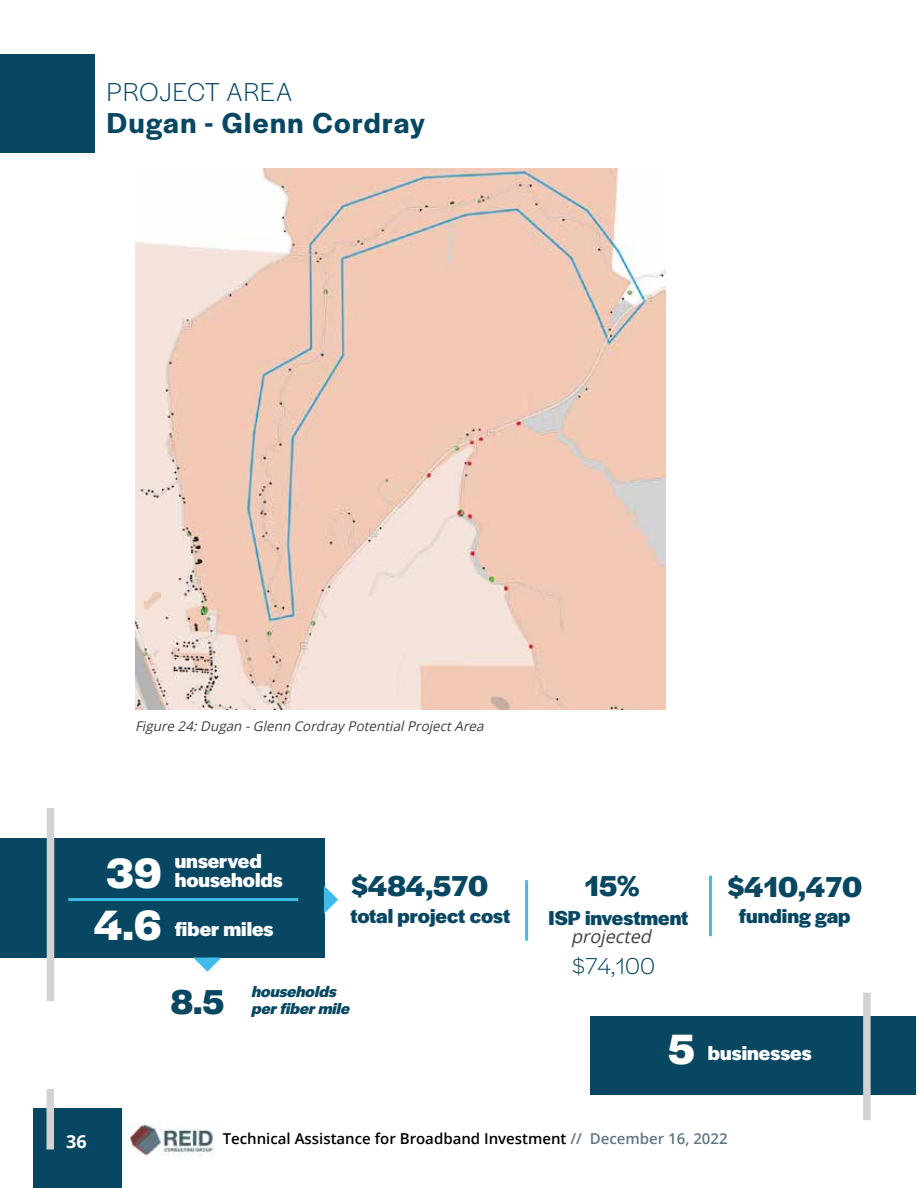
<style>
.page{position:relative;width:918px;height:1188px;background:#fff}
.page>*{position:absolute;margin:0;border:0;box-sizing:border-box;transform-origin:0 0}
.t1{font:700 44.1px "Halyard Display";color:#fff}
.t2{font:700 30px "Halyard Display";color:#074761}
.t3{font:600 30px "Halyard Display";letter-spacing:.05em;color:#074761}
.t4{font:300 27px "Halyard Display";letter-spacing:.04em;color:#074761}
.t5{font:300 24px "Halyard Display";color:#074761}
.t6{font:700 21px/19.5px "Halyard Display";color:#fff}
.t7{font:700 21px "Halyard Display";color:#074761}
.t8{font:italic 18px "Open Sans";color:#414042}
.t9{font:700 18px "Open Sans";color:#fff}
.t10{font:italic 700 16.5px/16.5px "Halyard Display";color:#074761}
.t11{font:600 15px "Open Sans";color:#000}
.t12{font:italic 13.5px "Open Sans";color:#414042}
.s1{font-size:44.1px}
.s2{font-style:normal;font-size:36px}
.s3{color:#617785}
</style>
<div class="page">
<div style="left:33px;top:1108px;width:89px;height:80px;background:#074761"></div>
<div style="left:46px;top:1089px;width:8px;height:60px;background:#d1d3d4"></div>
<img style="left:129px;top:1122px;width:85px;height:34px">
<div style="left:0;top:54px;width:94px;height:98px;background:#074761"></div>
<img style="left:135px;top:168px;width:530px;height:541px">
<div style="left:0;top:839px;width:324px;height:119px;background:#074761"></div>
<hr style="left:525px;top:880px;width:3px;height:61px;background:#3fbcea">
<hr style="left:709px;top:876px;width:3px;height:60px;background:#3fbcea">
<div style="left:47px;top:808px;width:7px;height:193px;background:#d1d3d4"></div>
<svg style="left:324px;top:886px;width:14px;height:28px"></svg>
<hr style="left:68px;top:898px;width:230px;height:3px;background:#3fbcea">
<div style="left:590px;top:1016px;width:326px;height:79px;background:#074761"></div>
<div style="left:863px;top:993px;width:8px;height:127px;background:#d1d3d4"></div>
<svg style="left:193px;top:957px;width:28px;height:15px"></svg>
<h3 class="t4" style="left:107px;top:73px;width:187px">PROJECT AREA</h3>
<h2 class="t3" style="left:107px;top:102px;width:319px">Dugan - Glenn Cordray</h2>
<p class="t12" style="left:135px;top:717px;width:354px">Figure 24:Dugan -Glenn Cordray PotentialProjectArea</p>
<h3 class="t6" style="left:175px;top:850px;width:110px">unserved households</h3>
<h3 class="t6" style="left:94px;top:919px;width:181px"><span class="s1">4.6</span> fiber miles</h3>
<h1 class="t1" style="left:106px;top:842px;width:57px">39</h1>
<h2 class="t2" style="left:352px;top:865px;width:138px">$484,570</h2>
<h3 class="t7" style="left:351px;top:901px;width:161px">total project cost</h3>
<p class="t10" style="left:251px;top:983px;width:104px;text-indent:-80px"><span class="s2">8 . 5</span> households perfibermile</p>
<h2 class="t2" style="left:585px;top:865px;width:56px">15%</h2>
<h2 class="t2" style="left:728px;top:866px;width:136px">$410,470</h2>
<h3 class="t7" style="left:549px;top:903px;width:141px">ISP investment</h3>
<h3 class="t7" style="left:739px;top:901px;width:113px">funding gap</h3>
<p class="t8" style="left:571px;top:924px;width:87px">projected</p>
<h3 class="t5" style="left:572px;top:950px;width:85px">$74,100</h3>
<h3 class="t6" style="left:668px;top:1042px;width:145px"><span class="s1">5</span> businesses</h3>
<p class="t9" style="left:66px;top:1129px;width:22px">36</p>
<p class="t11" style="left:223px;top:1129px;width:506px">Technical Assistance for Broadband Investment <span class="s3">// December 16, 2022</span></p>
</div>
